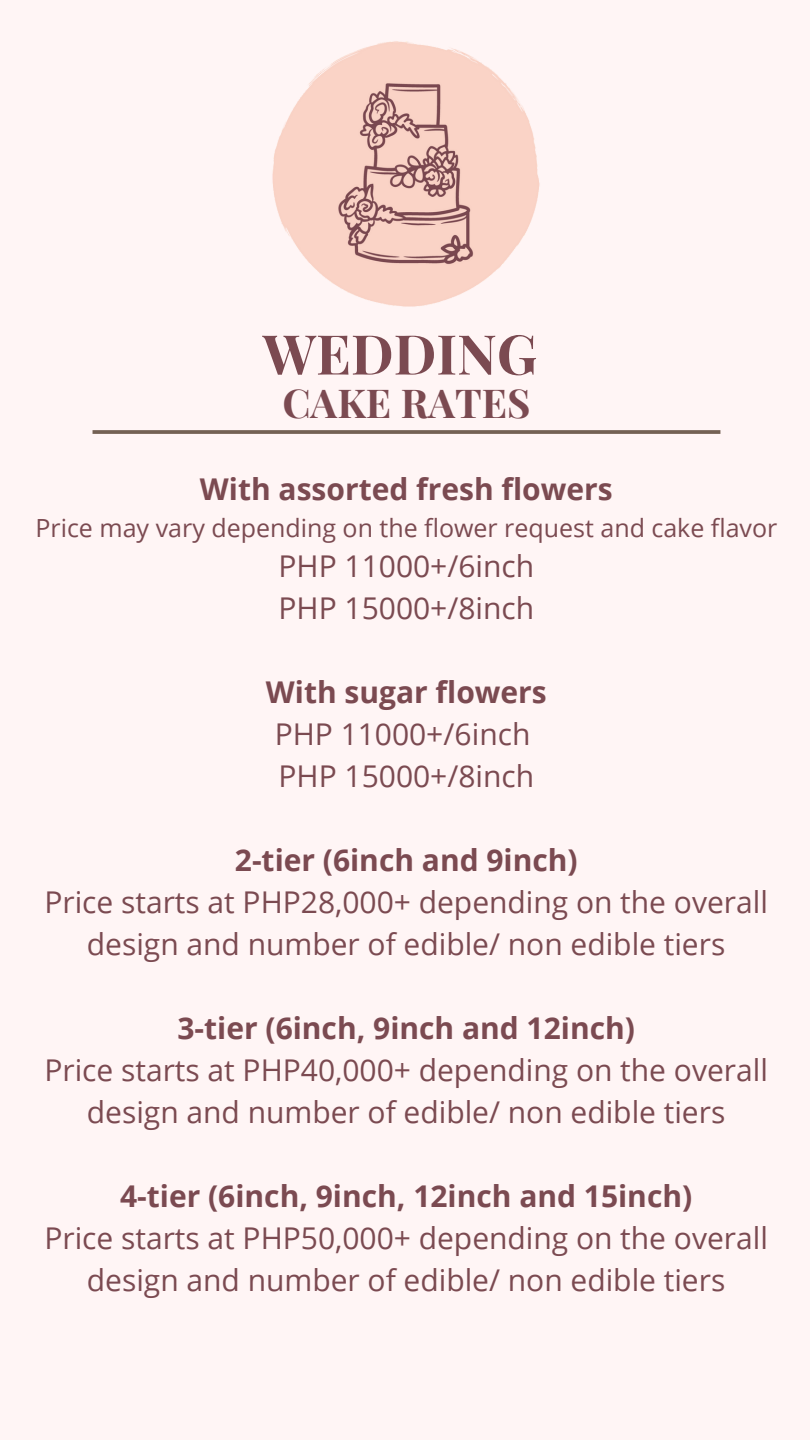
<style>
.page{position:relative;width:810px;height:1440px;background:#fff5f5}
.page>*{position:absolute;margin:0;border:0;box-sizing:border-box;transform-origin:0 0}
.t1{font:700 55px "Playfair Display";color:#7b4a51}
.t2{font:700 40px "Playfair Display";color:#7b4a51}
.t3{font:30px/42px "Open Sans";color:#7b4a51;text-align:center}
.t4{font:700 30px/42px "Open Sans";color:#7b4a51}
.t5{font:25px "Open Sans";color:#7b4a51}
.s1{font-weight:400}
.s2{font-weight:700}
</style>
<div class="page">
<img style="left:272px;top:41px;width:268px;height:266px">
<svg style="left:93px;top:430px;width:627px;height:4px;background:#7c695d"></svg>
<p class="t1" style="left:263px;top:315px;width:276px">WEDDING</p>
<p class="t2" style="left:282px;top:375px;width:250px">CAKE RATES</p>
<p class="t4" style="left:200px;top:467px;width:414px">With assorted fresh flowers</p>
<p class="t5" style="left:35px;top:510px;width:743px">Price may vary depending on the flower request and cake flavor</p>
<p class="t3" style="left:279px;top:544px;width:257px">PHP 11000+/6inch</p>
<p class="t3" style="left:279px;top:586px;width:257px">PHP 15000+/8inch</p>
<p class="t4" style="left:266px;top:670px;width:282px">With sugar flowers<br><span class="s1">PHP 11000+/6inch</span></p>
<h2 class="t3" style="left:279px;top:754px;width:257px">PHP 15000+/8inch</h2>
<h2 class="t3" style="left:44px;top:838px;width:725px"><span class="s2">2-tier (6inch and 9inch)<br></span>Price starts at PHP28,000+ depending on the overall</h2>
<p class="t3" style="left:87px;top:922px;width:640px">design and number of edible/ non edible tiers</p>
<p class="t3" style="left:44px;top:1006px;width:725px"><span class="s2">3-tier (6inch, 9inch and 12inch)<br></span>Price starts at PHP40,000+ depending on the overall</p>
<h2 class="t3" style="left:87px;top:1090px;width:640px">design and number of edible/ non edible tiers</h2>
<h2 class="t3" style="left:44px;top:1174px;width:725px"><span class="s2">4-tier (6inch, 9inch, 12inch and 15inch)<br></span>Price starts at PHP50,000+ depending on the overall</h2>
<h2 class="t3" style="left:87px;top:1258px;width:640px">design and number of edible/ non edible tiers</h2>
</div>
